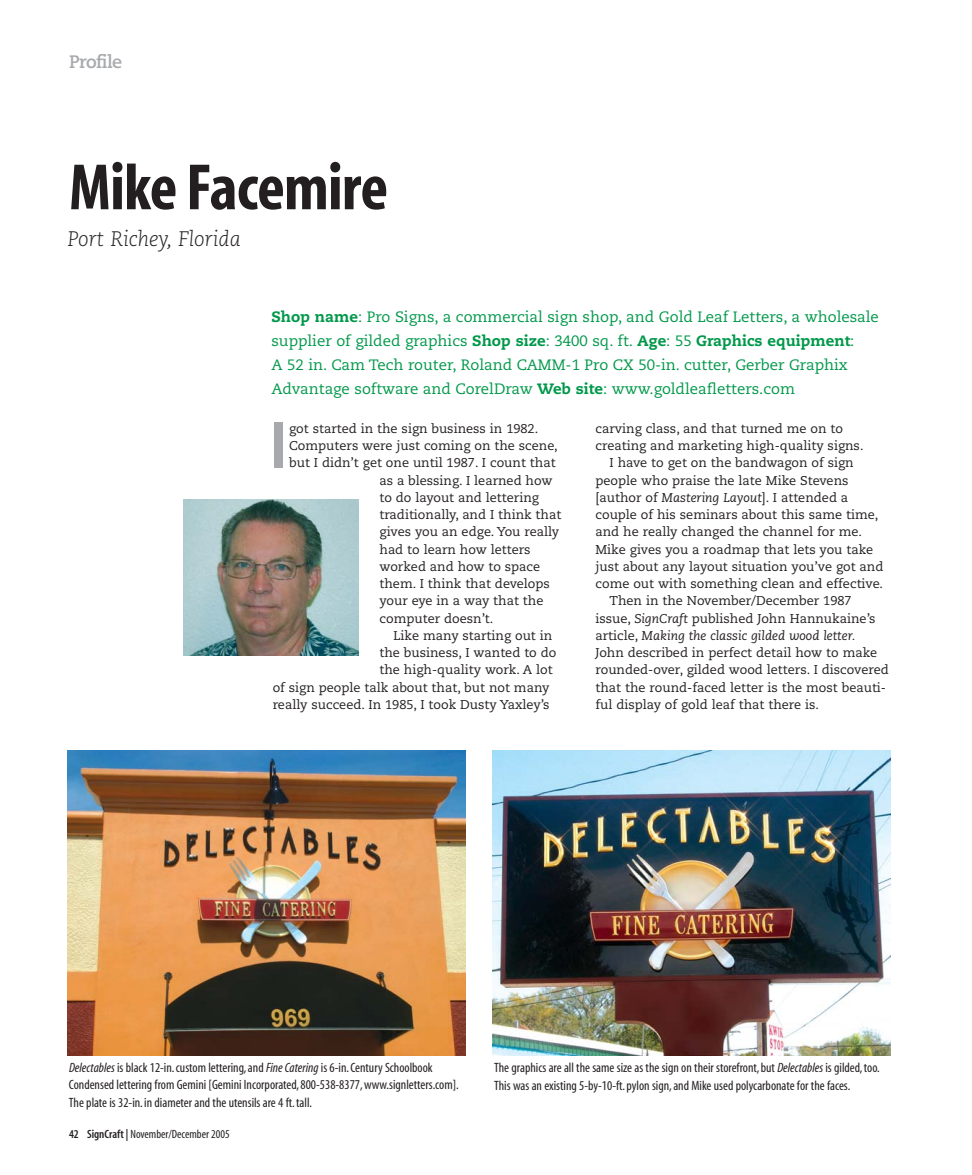
<style>
.page{position:relative;width:972px;height:1175px;background:#fff}
.page>*{position:absolute;margin:0;border:0;box-sizing:border-box;transform-origin:0 0}
.t1{font:700 condensed 67.5px "Myriad";color:#a7a9ac}
.t2{font:700 condensed 66px "Myriad";letter-spacing:-.015em;color:#231f20}
.t3{font:italic 300 21px "Caecilia";color:#231f20}
.t4{font:700 18px "Caecilia";letter-spacing:-.03em;color:#a7a9ac}
.t5{font:15px/24px "Caecilia";color:#00984a}
.t6{font:condensed 13.5px/17.2px "Myriad";color:#231f20}
.t7{font:12.75px "Caecilia";color:#231f20}
.t8{font:italic 12.75px "Caecilia";color:#231f20}
.t9{font:condensed 12px "Myriad";color:#231f20}
.s1{font-weight:800}
.s2{font-style:italic}
.s3{font-style:normal}
.s4{font-weight:600}
</style>
<div class="page">
<img style="left:183px;top:500px;width:175px;height:155px">
<img style="left:493px;top:750px;width:398px;height:305px">
<img style="left:68px;top:750px;width:398px;height:305px">
<h3 class="t4" style="left:69px;top:54px;width:55px">Profile</h3>
<h2 class="t2" style="left:69px;top:162px;width:321px">Mike Facemire</h2>
<h3 class="t3" style="left:68px;top:230px;width:175px">Port Richey, Florida</h3>
<p class="t5" style="left:271px;top:306px;width:609px"><span class="s1">Shop name</span>: Pro Signs, a commercial sign shop, and Gold Leaf Letters, a wholesale supplier of gilded graphics <span class="s1">Shop size</span>: 3400 sq. ft. <span class="s1">Age</span>: 55 <span class="s1">Graphics equipment</span>:<br>A 52 in. Cam Tech router, Roland CAMM-1 Pro CX 50-in. cutter, Gerber Graphix Advantage software and CorelDraw <span class="s1">Web site</span>: www.goldleafletters.com</p>
<h1 class="t1" style="left:270px;top:420px;width:18px">I</h1>
<p class="t7" style="left:595px;top:423px;width:249px">carving class, and that turned me on to</p>
<p class="t7" style="left:289px;top:423px;width:251px">got started in the sign business in 1982.</p>
<p class="t7" style="left:289px;top:440px;width:270px">Computers were just coming on the scene,</p>
<p class="t7" style="left:289px;top:457px;width:268px">but I didn’t get one until 1987. I count that</p>
<p class="t7" style="left:379px;top:475px;width:174px">as a blessing. I learned how</p>
<p class="t7" style="left:379px;top:492px;width:161px">to do layout and lettering</p>
<p class="t7" style="left:379px;top:509px;width:183px">traditionally, and I think that</p>
<p class="t7" style="left:379px;top:526px;width:181px">gives you an edge. You really</p>
<p class="t7" style="left:379px;top:544px;width:153px">had to learn how letters</p>
<p class="t7" style="left:379px;top:561px;width:162px">worked and how to space</p>
<p class="t7" style="left:379px;top:578px;width:172px">them. I think that develops</p>
<p class="t7" style="left:379px;top:595px;width:165px">your eye in a way that the</p>
<p class="t7" style="left:379px;top:613px;width:115px">computer doesn’t.</p>
<p class="t7" style="left:394px;top:630px;width:160px">Like many starting out in</p>
<p class="t7" style="left:379px;top:647px;width:178px">the business, I wanted to do</p>
<p class="t7" style="left:379px;top:664px;width:175px">the high-quality work. A lot</p>
<p class="t7" style="left:273px;top:682px;width:278px">of sign people talk about that, but not many</p>
<p class="t7" style="left:273px;top:699px;width:278px">really succeed. In 1985, I took Dusty Yaxley’s</p>
<p class="t7" style="left:595px;top:440px;width:270px">creating and marketing high-quality signs.</p>
<p class="t7" style="left:610px;top:457px;width:246px">I have to get on the bandwagon of sign</p>
<p class="t7" style="left:595px;top:475px;width:255px">people who praise the late Mike Stevens</p>
<p class="t7" style="left:595px;top:492px;width:254px">[author of <span class="s2">Mastering Layout</span>]. I attended a</p>
<p class="t7" style="left:595px;top:509px;width:284px">couple of his seminars about this same time,</p>
<p class="t7" style="left:595px;top:526px;width:268px">and he really changed the channel for me.</p>
<p class="t7" style="left:595px;top:544px;width:279px">Mike gives you a roadmap that lets you take</p>
<p class="t7" style="left:595px;top:561px;width:289px">just about any layout situation you’ve got and</p>
<p class="t7" style="left:595px;top:578px;width:289px">come out with something clean and effective.</p>
<p class="t7" style="left:610px;top:595px;width:244px">Then in the November/December 1987</p>
<p class="t7" style="left:595px;top:613px;width:282px">issue, <span class="s2">SignCraft</span> published John Hannukaine’s</p>
<p class="t8" style="left:595px;top:630px;width:261px"><span class="s3">article,</span> Making the classic gilded wood letter.</p>
<p class="t7" style="left:595px;top:647px;width:283px">John described in perfect detail how to make</p>
<p class="t7" style="left:595px;top:664px;width:295px">rounded-over, gilded wood letters. I discovered</p>
<p class="t7" style="left:595px;top:682px;width:292px">that the round-faced letter is the most beauti-</p>
<p class="t7" style="left:595px;top:699px;width:225px">ful display of gold leaf that there is.</p>
<p class="t6" style="left:69px;top:1060px;width:391px"><span class="s2">Delectables</span> is black 12-in.custom lettering, and <span class="s2">Fine Catering</span> is 6-in.Century Schoolbook<br>Condensed lettering from Gemini [Gemini Incorporated, 800-538-8377, www.signletters.com].<br>The plate is 32-in.in diameter and the utensils are 4 ft.tall.</p>
<p class="t9" style="left:69px;top:1129px;width:162px"><span class="s4">42 SignCraft |</span> November/December 2005</p>
<p class="t6" style="left:494px;top:1060px;width:387px">The graphics are all the same size as the sign on their storefront, but <span class="s2">Delectables</span> is gilded, too.<br>This was an existing 5-by-10-ft.pylon sign, and Mike used polycarbonate for the faces.</p>
</div>
